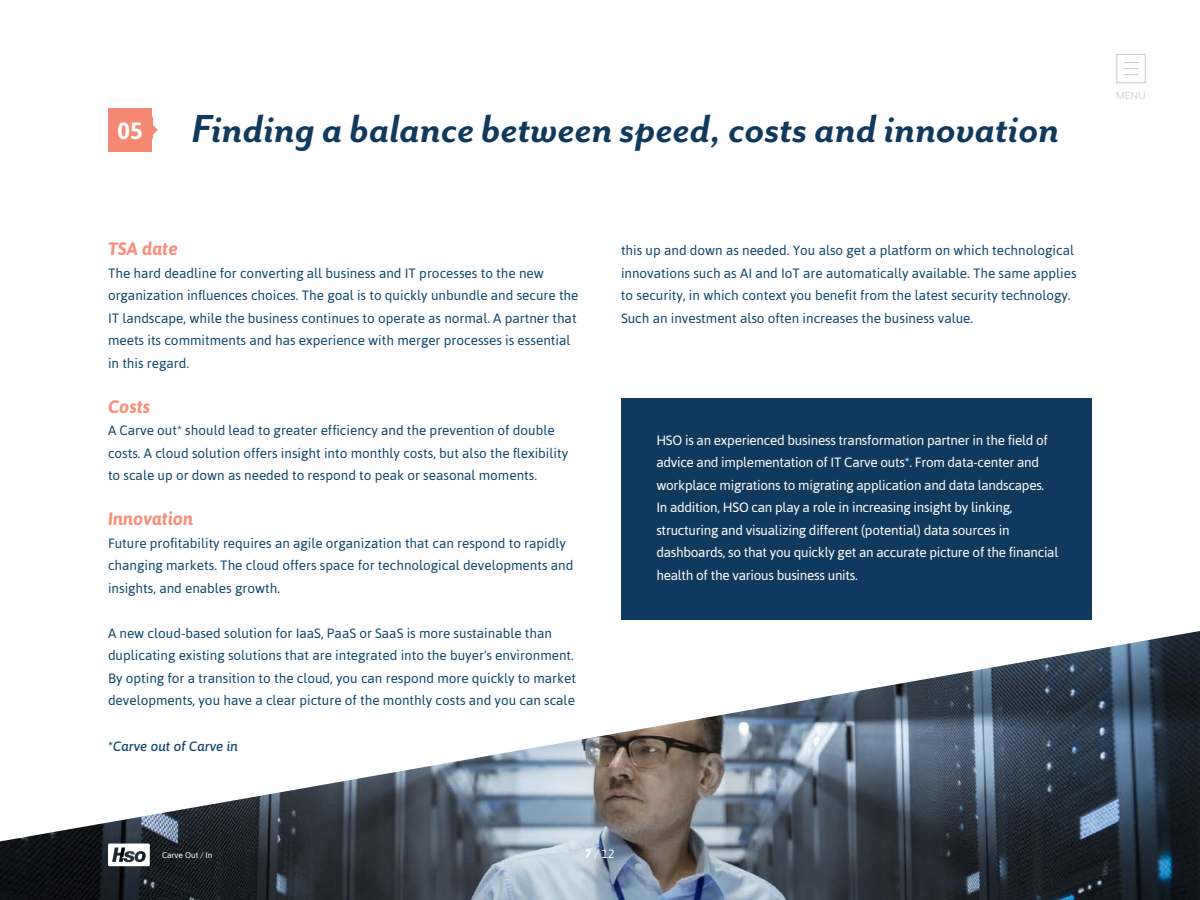
<style>
.page{position:relative;width:1200px;height:900px;background:#fff}
.page>*{position:absolute;margin:0;border:0;box-sizing:border-box;transform-origin:0 0}
.t1{font:italic 700 45px "Mr Eaves San OT";color:#103a5d}
.t2{font:700 23.55px "Asap";color:#fff}
.t3{font:italic 700 18px "Asap";color:#f6917e}
.t4{font:13.5px/22.5px "Asap";color:#12476a}
.t5{font:13.5px/22.5px "Asap";letter-spacing:-.02em;color:#fff}
.t6{font:italic 500 13.5px "Asap";color:#12476a}
.t7{font:12px "Asap";color:#fff}
.t8{font:11.85px "Mr Eaves San OT";color:#cbc9d0}
.t9{font:8.25px "Asap";color:#fff}
.s1{font-weight:700}
</style>
<div class="page">
<div style="left:108px;top:108px;width:44px;height:44px;background:#f58974"></div>
<svg style="left:152px;top:121px;width:6px;height:18px"></svg>
<img style="left:0;top:631px;width:1200px;height:269px">
<div style="left:621px;top:398px;width:471px;height:221px;background:#103a5d"></div>
<div style="left:1117px;top:54px;width:29px;height:29px;border:1px solid #cbc9d0"></div>
<svg style="left:1124px;top:62px;width:14px;height:13px"></svg>
<svg style="left:108px;top:844px;width:42px;height:22px"></svg>
<h2 class="t2" style="left:117px;top:117px;width:27px">05</h2>
<h1 class="t1" style="left:191px;top:103px;width:870px">Finding a balance between speed, costs and innovation</h1>
<h3 class="t3" style="left:108px;top:238px;width:72px">TSA date</h3>
<p class="t4" style="left:108px;top:261px;width:472px">The hard deadline for converting all business and IT processes to the new organization influences choices. The goal is to quickly unbundle and secure the IT landscape, while the business continues to operate as normal. A partner that meets its commitments and has experience with merger processes is essential in this regard.</p>
<h3 class="t3" style="left:108px;top:396px;width:44px">Costs</h3>
<p class="t4" style="left:108px;top:419px;width:462px">A Carve out* should lead to greater efficiency and the prevention of double costs. A cloud solution offers insight into monthly costs, but also the flexibility to scale up or down as needed to respond to peak or seasonal moments.</p>
<h3 class="t3" style="left:108px;top:508px;width:87px">Innovation</h3>
<p class="t4" style="left:108px;top:531px;width:467px">Future profitability requires an agile organization that can respond to rapidly changing markets. The cloud offers space for technological developments and insights, and enables growth.</p>
<p class="t4" style="left:108px;top:621px;width:470px">A new cloud-based solution for IaaS, PaaS or SaaS is more sustainable than duplicating existing solutions that are integrated into the buyer's environment.<br>By opting for a transition to the cloud, you can respond more quickly to market developments, you have a clear picture of the monthly costs and you can scale</p>
<p class="t6" style="left:108px;top:737px;width:131px">*Carve out of Carve in</p>
<p class="t4" style="left:621px;top:239px;width:457px">this up and down as needed. You also get a platform on which technological innovations such as AI and IoT are automatically available. The same applies to security, in which context you benefit from the latest security technology.<br>Such an investment also often increases the business value.</p>
<p class="t5" style="left:656px;top:429px;width:404px">HSO is an experienced business transformation partner in the field of advice and implementation of IT Carve outs*. From data-center and workplace migrations to migrating application and data landscapes.<br>In addition, HSO can play a role in increasing insight by linking, structuring and visualizing different (potential) data sources in dashboards, so that you quickly get an accurate picture of the financial health of the various business units.</p>
<p class="t9" style="left:162px;top:850px;width:52px">Carve Out / In</p>
<p class="t7" style="left:585px;top:847px;width:31px"><span class="s1">7</span> / 12</p>
<p class="t8" style="left:1116px;top:89px;width:31px">MENU</p>
</div>
